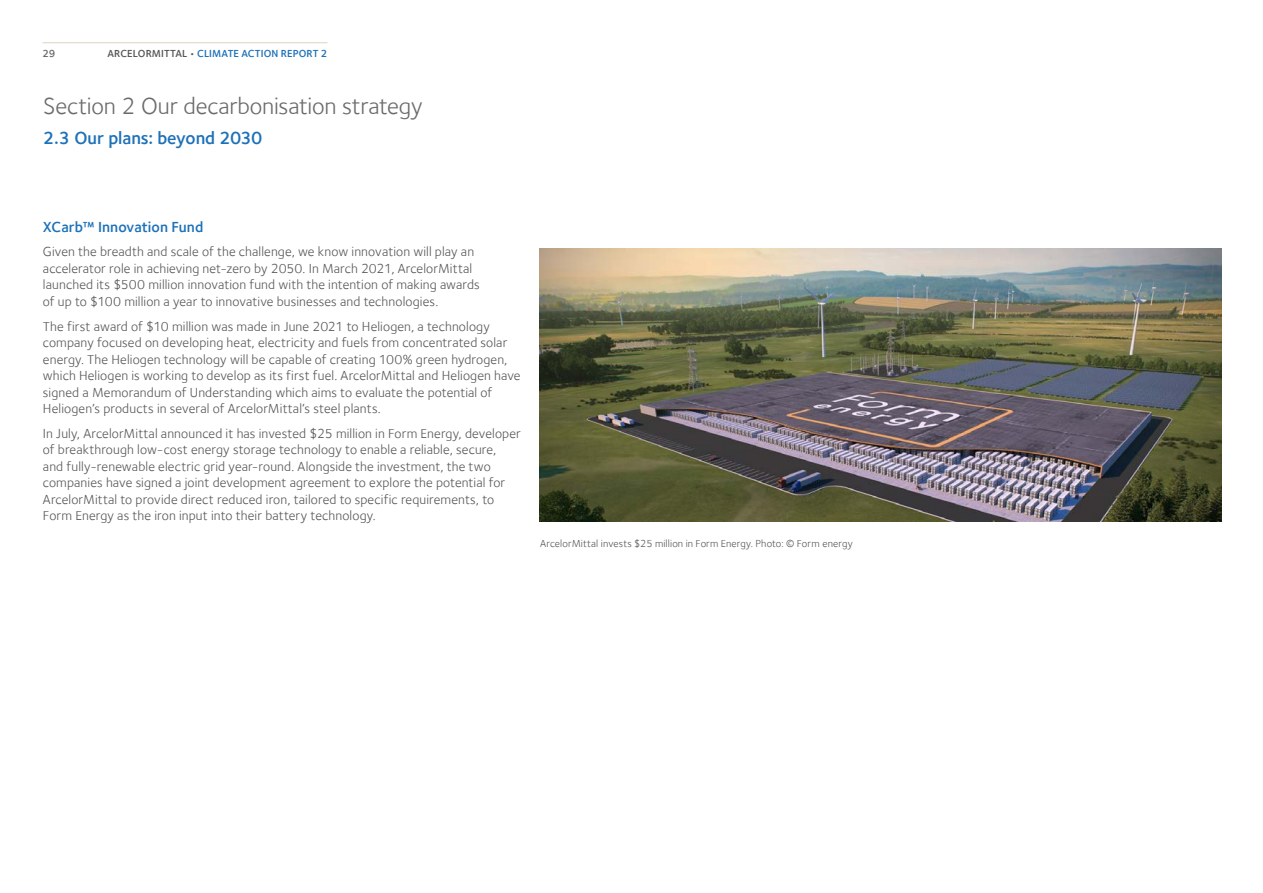
<style>
.page{position:relative;width:1263px;height:893px;background:#fff}
.page>*{position:absolute;margin:0;border:0;box-sizing:border-box;transform-origin:0 0}
.SECTION_1_etc__text{font:24px "Foundry Sterling";letter-spacing:-.01em;color:#6b6b6a}
.Subhead_01_12_14_Blu{font:600 18px "Foundry Sterling";letter-spacing:-.005em;color:#1d71b8}
.Subhead_01_10pt{font:600 15px "Foundry Sterling";letter-spacing:.005em;color:#1d71b8}
.Text_9pt{font:13.5px/16.5px "Foundry Sterling";letter-spacing:.01em;color:#575756}
.Note_7pt{font:10.5px "Foundry Sterling";letter-spacing:.015em;color:#575756}
.t1{font:600 10.5px "Foundry Sterling";letter-spacing:.01em;color:#1d71b8}
.t2{font:600 10.5px "Foundry Sterling";color:#6b6b6a}
.s1{color:#575756}
</style>
<div class="page">
<img style="left:539px;top:249px;width:682px;height:273px">
<hr style="left:43px;top:42px;width:284px;height:1px;background:#dad4c2">
<p class="t2" style="left:43px;top:47px;width:14px">29</p>
<p class="t1" style="left:107px;top:47px;width:222px"><span class="s1">ARCELORMITTAL •</span> CLIMATE ACTION REPORT 2</p>
<p class="SECTION_1_etc__text" style="left:43px;top:92px;width:381px">Section 2 Our decarbonisation strategy</p>
<p class="Subhead_01_12_14_Blu" style="left:43px;top:127px;width:221px">2.3 Our plans: beyond 2030</p>
<p class="Subhead_01_10pt" style="left:43px;top:218px;width:162px">XCarb™ Innovation Fund</p>
<p class="Text_9pt" style="left:43px;top:243px;width:438px">Given the breadth and scale of the challenge, we know innovation will play an accelerator role in achieving net-zero by 2050. In March 2021, ArcelorMittal launched its $500 million innovation fund with the intention of making awards of up to $100 million a year to innovative businesses and technologies.</p>
<p class="Text_9pt" style="left:43px;top:318px;width:479px">The first award of $10 million was made in June 2021 to Heliogen, a technology company focused on developing heat, electricity and fuels from concentrated solar energy. The Heliogen technology will be capable of creating 100% green hydrogen, which Heliogen is working to develop as its first fuel. ArcelorMittal and Heliogen have signed a Memorandum of Understanding which aims to evaluate the potential of Heliogen’s products in several of ArcelorMittal’s steel plants.</p>
<p class="Text_9pt" style="left:43px;top:425px;width:479px">In July, ArcelorMittal announced it has invested $25 million in Form Energy, developer of breakthrough low-cost energy storage technology to enable a reliable, secure,<br>and fully-renewable electric grid year-round. Alongside the investment, the two companies have signed a joint development agreement to explore the potential for ArcelorMittal to provide direct reduced iron, tailored to specific requirements, to Form Energy as the iron input into their battery technology.</p>
<p class="Note_7pt" style="left:540px;top:538px;width:314px">ArcelorMittal invests $25 million in Form Energy. Photo: © Form energy</p>
</div>
